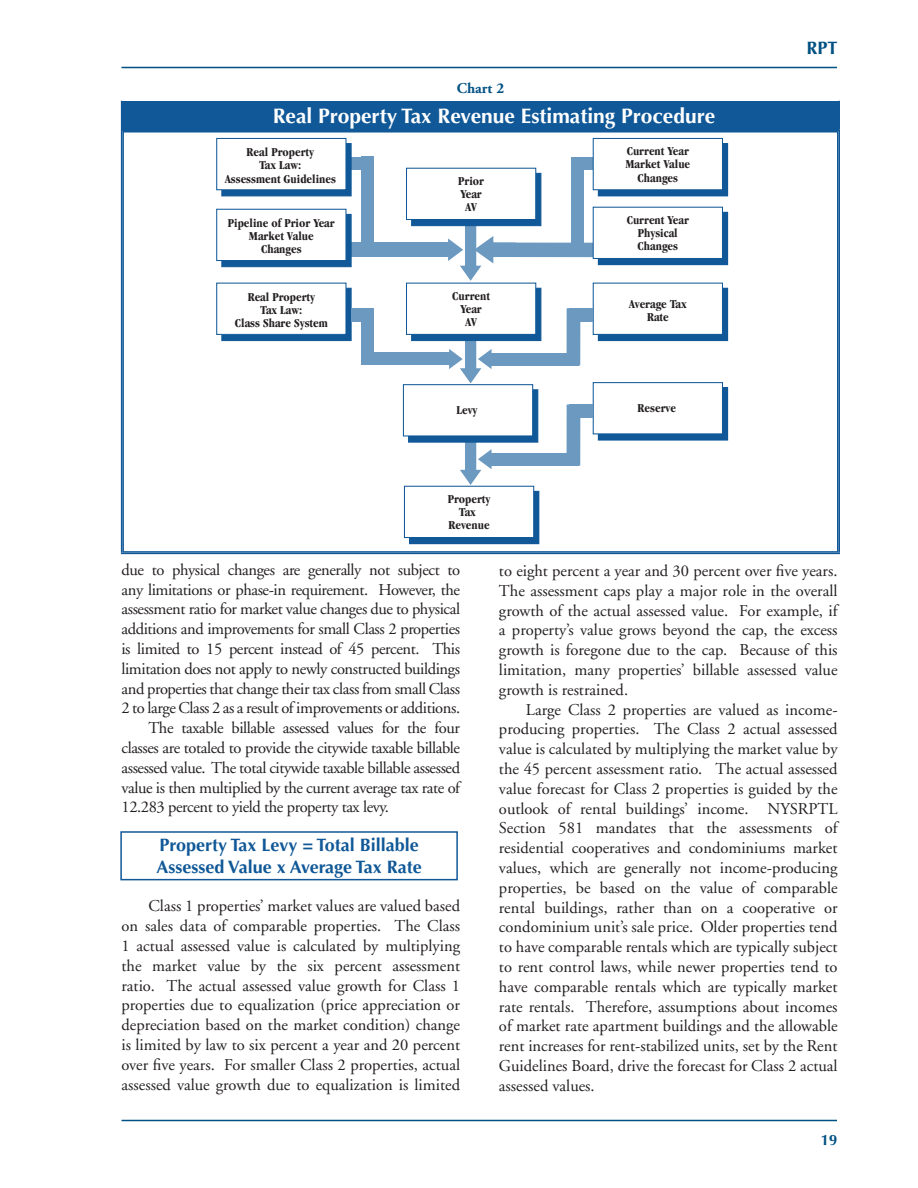
<style>
.page{position:relative;width:918px;height:1188px;background:#fff}
.page>*{position:absolute;margin:0;border:0;box-sizing:border-box;transform-origin:0 0}
.t1{font:700 21px "Optima";color:#fff}
.t2{font:700 18px/21.6px "Optima";color:#105897}
.t3{font:700 18px "Optima";color:#005183}
.t4{font:16.5px/19.8px "Adobe Garamond";letter-spacing:-.025em;color:#231f20;text-align:justify}
.t5{font:700 15px "Adobe Garamond";color:#005183}
.t6{font:700 15px "Optima";color:#005183}
.t7{font:700 condensed 12.6px/13.4px "Garamond";color:#231f20;text-align:center}
</style>
<div class="page">
<div style="left:122px;top:101px;width:717px;height:29px;background:#105897"></div>
<svg style="left:121px;top:101px;width:1px;height:29px"></svg>
<hr style="left:838px;top:101px;width:2px;height:29px;background:#105897">
<hr style="left:121px;top:130px;width:719px;height:1px;background:#105897">
<hr style="left:121px;top:131px;width:1px;height:422px;background:#105897">
<hr style="left:838px;top:131px;width:2px;height:422px;background:#105897">
<hr style="left:121px;top:553px;width:719px;height:1px;background:#105897">
<div style="left:575px;top:157px;width:45px;height:12px;background:#6c99bf"></div>
<div style="left:572px;top:157px;width:12px;height:94px;background:#6c99bf"></div>
<div style="left:351px;top:242px;width:97px;height:15px;background:#6c99bf"></div>
<svg style="left:427px;top:226px;width:90px;height:55px"></svg>
<div style="left:493px;top:243px;width:100px;height:14px;background:#6c99bf"></div>
<div style="left:326px;top:157px;width:45px;height:12px;background:#6c99bf"></div>
<div style="left:361px;top:157px;width:13px;height:100px;background:#6c99bf"></div>
<div style="left:221px;top:143px;width:131px;height:53px;background:#105897;border:1px solid #105897"></div>
<div style="left:411px;top:173px;width:130px;height:53px;background:#105897;border:1px solid #105897"></div>
<div style="left:217px;top:138px;width:129px;height:52px;background:#fff"></div>
<div style="left:216px;top:138px;width:130px;height:52px;border:1px solid #105897"></div>
<div style="left:406px;top:168px;width:130px;height:52px;background:#fff;border:1px solid #105897"></div>
<div style="left:411px;top:288px;width:130px;height:53px;background:#105897"></div>
<div style="left:406px;top:283px;width:130px;height:52px;background:#fff;border:1px solid #105897"></div>
<div style="left:598px;top:212px;width:130px;height:53px;background:#105897"></div>
<div style="left:593px;top:207px;width:130px;height:52px;background:#fff;border:1px solid #105897"></div>
<div style="left:408px;top:389px;width:130px;height:54px;background:#105897;border:1px solid #105897"></div>
<div style="left:403px;top:384px;width:130px;height:52px;background:#fff;border:1px solid #105897"></div>
<div style="left:221px;top:288px;width:131px;height:53px;background:#105897;border:1px solid #105897"></div>
<div style="left:217px;top:283px;width:129px;height:51px;background:#fff"></div>
<div style="left:216px;top:283px;width:130px;height:52px;border:1px solid #105897"></div>
<div style="left:598px;top:288px;width:130px;height:53px;background:#105897"></div>
<div style="left:593px;top:283px;width:130px;height:52px;background:#fff;border:1px solid #105897"></div>
<div style="left:410px;top:491px;width:129px;height:53px;background:#105897"></div>
<div style="left:404px;top:486px;width:130px;height:52px;background:#fff;border:1px solid #105897"></div>
<div style="left:598px;top:388px;width:130px;height:52px;background:#105897"></div>
<div style="left:598px;top:387px;width:130px;height:54px;border:1px solid #105897"></div>
<div style="left:593px;top:382px;width:130px;height:52px;background:#fff;border:1px solid #105897"></div>
<div style="left:598px;top:144px;width:130px;height:52px;background:#105897"></div>
<div style="left:593px;top:138px;width:129px;height:52px;background:#fff"></div>
<div style="left:593px;top:138px;width:130px;height:52px;border:1px solid #105897"></div>
<div style="left:221px;top:214px;width:131px;height:53px;background:#105897;border:1px solid #105897"></div>
<div style="left:217px;top:209px;width:129px;height:52px;background:#fff"></div>
<div style="left:216px;top:209px;width:130px;height:52px;border:1px solid #105897"></div>
<div style="left:362px;top:352px;width:89px;height:13px;background:#6c99bf"></div>
<div style="left:351px;top:308px;width:20px;height:14px;background:#6c99bf"></div>
<svg style="left:430px;top:333px;width:81px;height:50px"></svg>
<div style="left:490px;top:353px;width:89px;height:13px;background:#6c99bf"></div>
<div style="left:569px;top:308px;width:24px;height:14px;background:#6c99bf"></div>
<div style="left:567px;top:308px;width:13px;height:57px;background:#6c99bf"></div>
<svg style="left:460px;top:434px;width:51px;height:51px"></svg>
<div style="left:490px;top:453px;width:89px;height:13px;background:#6c99bf"></div>
<div style="left:569px;top:405px;width:24px;height:13px;background:#6c99bf"></div>
<div style="left:567px;top:405px;width:13px;height:61px;background:#6c99bf"></div>
<div style="left:361px;top:308px;width:13px;height:57px;background:#6c99bf"></div>
<div style="left:122px;top:131px;width:716px;height:422px;border:2px solid #105897"></div>
<div style="left:120px;top:831px;width:338px;height:49px;border:2px solid #105897"></div>
<hr style="left:122px;top:67px;width:715px;height:1px;background:#005183">
<hr style="left:122px;top:1120px;width:715px;height:1px;background:#005183">
<p class="t5" style="left:457px;top:80px;width:49px">Chart 2</p>
<p class="t1" style="left:273px;top:104px;width:444px">Real Property Tax Revenue Estimating Procedure</p>
<p class="t7" style="left:225px;top:145px;width:113px">Real Property<br>Tax Law:<br>Assessment Guidelines</p>
<p class="t7" style="left:228px;top:216px;width:108px">Pipeline of Prior Year<br>Market Value<br>Changes</p>
<p class="t7" style="left:458px;top:174px;width:27px">Prior<br>Year<br>AV</p>
<p class="t7" style="left:625px;top:144px;width:66px">Current Year<br>Market Value<br>Changes</p>
<p class="t7" style="left:627px;top:213px;width:64px">Current Year<br>Physical<br>Changes</p>
<p class="t7" style="left:452px;top:289px;width:39px">Current<br>Year<br>AV</p>
<p class="t7" style="left:235px;top:290px;width:94px">Real Property<br>Tax Law:<br>Class Share System</p>
<p class="t7" style="left:629px;top:297px;width:59px">Average Tax<br>Rate</p>
<p class="t7" style="left:457px;top:404px;width:22px">Levy</p>
<p class="t7" style="left:448px;top:492px;width:44px">Property<br>Tax<br>Revenue</p>
<p class="t7" style="left:638px;top:402px;width:40px">Reserve</p>
<p class="t3" style="left:807px;top:38px;width:33px">RPT</p>
<p class="t4" style="left:122px;top:560px;width:340px">due to physical changes are generally not subject to</p>
<p class="t4" style="left:122px;top:580px;width:340px">any limitations or phase-in requirement. However, the</p>
<p class="t4" style="left:122px;top:600px;width:340px">assessment ratio for market value changes due to physical</p>
<p class="t4" style="left:122px;top:619px;width:340px">additions and improvements for small Class 2 properties</p>
<p class="t4" style="left:122px;top:639px;width:340px">is limited to 15 percent instead of 45 percent. This</p>
<p class="t4" style="left:122px;top:659px;width:340px">limitation does not apply to newly constructed buildings</p>
<p class="t4" style="left:122px;top:679px;width:340px">and properties that change their tax class from small Class</p>
<p class="t4" style="left:122px;top:699px;width:340px">2 to large Class 2 as a result of improvements or additions.</p>
<p class="t4" style="left:148px;top:718px;width:313px">The taxable billable assessed values for the four</p>
<p class="t4" style="left:122px;top:738px;width:340px">classes are totaled to provide the citywide taxable billable</p>
<p class="t4" style="left:122px;top:758px;width:340px">assessed value. The total citywide taxable billable assessed</p>
<p class="t4" style="left:122px;top:778px;width:340px">value is then multiplied by the current average tax rate of</p>
<p class="t4" style="left:122px;top:798px;width:269px">12.283 percent to yield the property tax levy.</p>
<p class="t2" style="left:156px;top:834px;width:267px">Property Tax Levy = Total Billable<br>Assessed Value x Average Tax Rate</p>
<p class="t4" style="left:122px;top:897px;width:340px;text-indent:27px">Class 1 properties’ market values are valued based on sales data of comparable properties. The Class 1 actual assessed value is calculated by multiplying the market value by the six percent assessment ratio. The actual assessed value growth for Class 1 properties due to equalization (price appreciation or depreciation based on the market condition) change is limited by law to six percent a year and 20 percent over five years. For smaller Class 2 properties, actual assessed value growth due to equalization is limited</p>
<p class="t4" style="left:499px;top:561px;width:340px">to eight percent a year and 30 percent over five years.<br>The assessment caps play a major role in the overall growth of the actual assessed value. For example, if a property’s value grows beyond the cap, the excess growth is foregone due to the cap. Because of this limitation, many properties’ billable assessed value growth is restrained.</p>
<p class="t4" style="left:499px;top:700px;width:340px;text-indent:27px">Large Class 2 properties are valued as income&shy;producing properties. The Class 2 actual assessed value is calculated by multiplying the market value by the 45 percent assessment ratio. The actual assessed value forecast for Class 2 properties is guided by the outlook of rental buildings’ income. NYSRPTL Section 581 mandates that the assessments of residential cooperatives and condominiums market values, which are generally not income-producing properties, be based on the value of comparable rental buildings, rather than on a cooperative or condominium unit’s sale price. Older properties tend to have comparable rentals which are typically subject to rent control laws, while newer properties tend to have comparable rentals which are typically market rate rentals. Therefore, assumptions about incomes of market rate apartment buildings and the allowable rent increases for rent-stabilized units, set by the Rent Guidelines Board, drive the forecast for Class 2 actual assessed values.</p>
<p class="t6" style="left:821px;top:1131px;width:18px">19</p>
</div>
